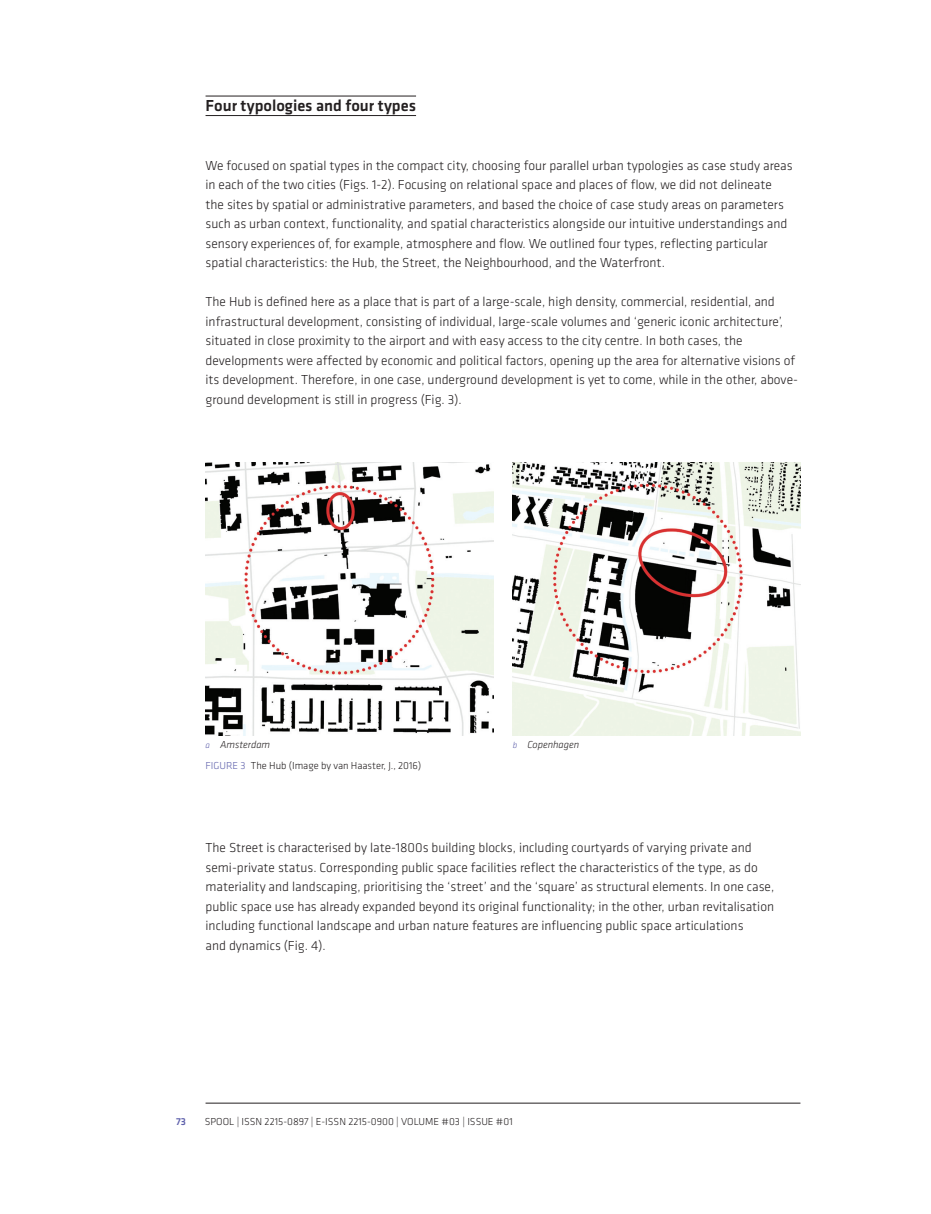
<style>
.page{position:relative;width:931px;height:1214px;background:#fff}
.page>*{position:absolute;margin:0;border:0;box-sizing:border-box;transform-origin:0 0}
.HEADING_Main_2_-_NoN{font:500 16.5px "Klavika";color:#231f20}
.BODY_Normal{font:300 13.5px/19.5px "Klavika";color:#231f20}
.t1{font:300 10.5px "Klavika";color:#231f20}
.FIGURE_Body{font:italic 300 10.5px "Klavika";color:#231f20}
.t2{font:300 10.5px "Klavika";color:#6062ac}
.t3{font:500 10.5px "Klavika";color:#6062ac}
.s1{font-size:9px;color:#6062ac}
.s2{color:#6062ac}
</style>
<div class="page">
<hr style="left:206px;top:1102px;width:594px;height:1px;background:#231f20">
<hr style="left:206px;top:115px;width:210px;height:1px;background:#231f20">
<hr style="left:206px;top:96px;width:210px;height:1px;background:#231f20">
<img style="left:206px;top:462px;width:287px;height:273px">
<img style="left:513px;top:462px;width:287px;height:273px">
<p class="HEADING_Main_2_-_NoN" style="left:206px;top:97px;width:212px">Four typologies and four types</p>
<p class="BODY_Normal" style="left:206px;top:156px;width:589px">We focused on spatial types in the compact city, choosing four parallel urban typologies as case study areas in each of the two cities (Figs. 1-2). Focusing on relational space and places of flow, we did not delineate the sites by spatial or administrative parameters, and based the choice of case study areas on parameters such as urban context, functionality, and spatial characteristics alongside our intuitive understandings and sensory experiences of, for example, atmosphere and flow. We outlined four types, reflecting particular spatial characteristics: the Hub, the Street, the Neighbourhood, and the Waterfront.</p>
<p class="BODY_Normal" style="left:206px;top:292px;width:594px">The Hub is defined here as a place that is part of a large-scale, high density, commercial, residential, and infrastructural development, consisting of individual, large-scale volumes and ‘generic iconic architecture’, situated in close proximity to the airport and with easy access to the city centre. In both cases, the developments were affected by economic and political factors, opening up the area for alternative visions of its development. Therefore, in one case, underground development is yet to come, while in the other, above&shy;ground development is still in progress (Fig. 3).</p>
<p class="FIGURE_Body" style="left:206px;top:739px;width:66px"><span class="s1">a</span> Amsterdam</p>
<p class="FIGURE_Body" style="left:513px;top:739px;width:68px"><span class="s1">b</span> Copenhagen</p>
<p class="t2" style="left:206px;top:759px;width:12px">Figure</p>
<p class="t1" style="left:241px;top:759px;width:182px"><span class="s2">3</span> The Hub (Image by van Haaster, J., 2016)</p>
<p class="BODY_Normal" style="left:206px;top:838px;width:570px">The Street is characterised by late-1800s building blocks, including courtyards of varying private and semi-private status. Corresponding public space facilities reflect the characteristics of the type, as do materiality and landscaping, prioritising the ‘street’ and the ‘square’ as structural elements. In one case, public space use has already expanded beyond its original functionality; in the other, urban revitalisation including functional landscape and urban nature features are influencing public space articulations<br>and dynamics (Fig. 4).</p>
<p class="t3" style="left:176px;top:1116px;width:11px">73</p>
<p class="t1" style="left:205px;top:1116px;width:309px">SPOOL | ISSN 2215-0897 | E-ISSN 2215-0900 | VOLUME #03 | ISSUE #01</p>
</div>
